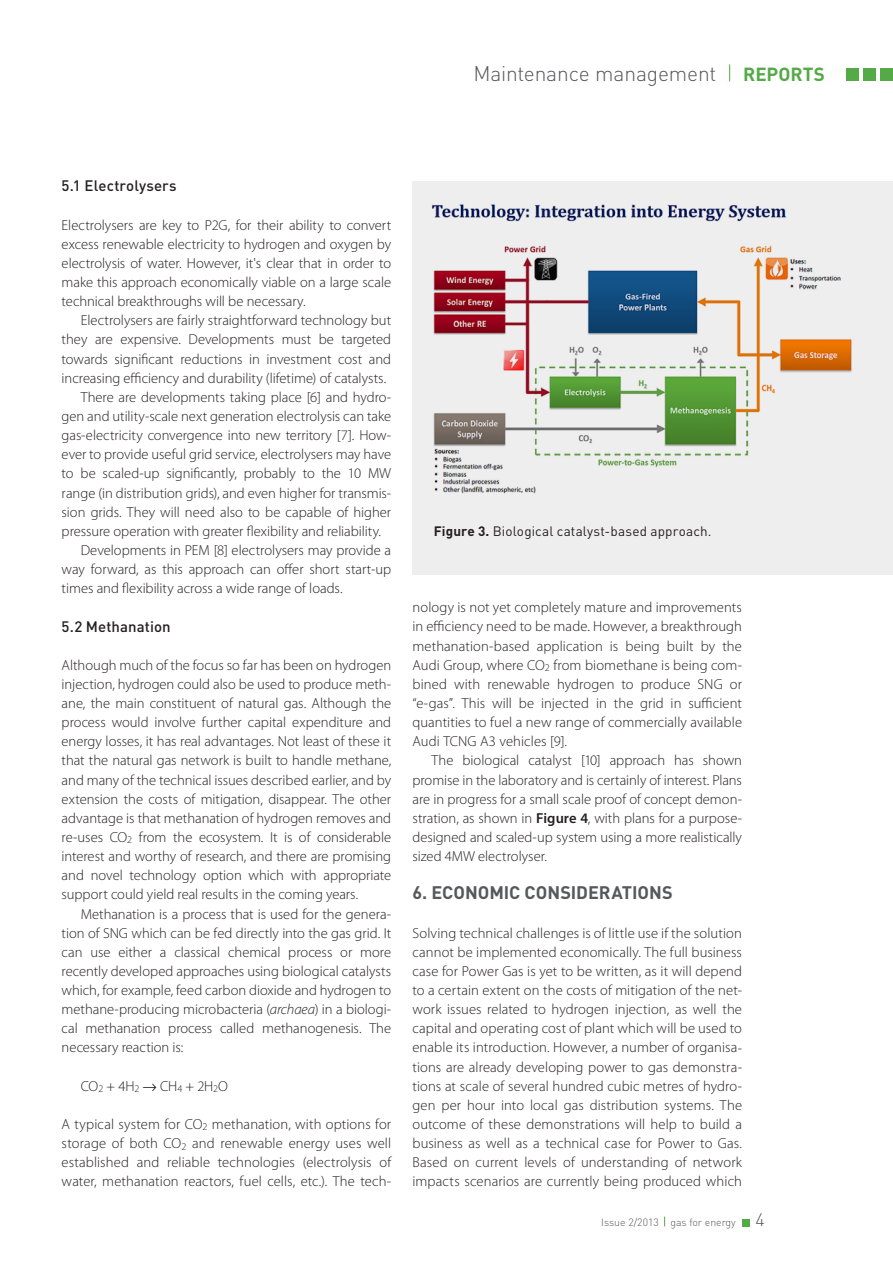
<style>
.page{position:relative;width:893px;height:1263px;background:#fff}
.page>*{position:absolute;margin:0;border:0;box-sizing:border-box;transform-origin:0 0}
.t1{font:300 21px "DIN";letter-spacing:-.01em;color:#57585a}
.t2{font:700 18.75px "DIN";letter-spacing:.005em;color:#54aa46}
.t3{font:700 18px "DIN";letter-spacing:-.005em;color:#57585a}
.t4{font:500 15px "DIN";letter-spacing:.005em;color:#231f20}
.t5{font:300 14.55px/19.2px "Myriad Pro";color:#231f20;text-align:justify}
.t6{font:13.5px "DIN";letter-spacing:.015em;color:#231f20}
.t7{font:300 10.5px "DIN";color:#57585a}
.s1{font-style:italic}
.s2{font-weight:700}
.s3{font-weight:600}
.s4{font-size:18px}
</style>
<div class="page">
<div style="left:742px;top:1219px;width:7px;height:7px;background:#54aa46"></div>
<svg style="left:729px;top:64px;width:1px;height:17px"></svg>
<div style="left:846px;top:68px;width:13px;height:13px;background:#54aa46"></div>
<div style="left:863px;top:68px;width:13px;height:13px;background:#54aa46"></div>
<div style="left:880px;top:68px;width:13px;height:13px;background:#54aa46"></div>
<div style="left:412px;top:181px;width:481px;height:393px;background:#eeeeef"></div>
<img style="left:431px;top:204px;width:421px;height:290px">
<h1 class="t1" style="left:473px;top:60px;width:244px">Maintenance management</h1>
<p class="t2" style="left:743px;top:62px;width:83px">REPORTS</p>
<p class="t4" style="left:62px;top:176px;width:116px">5.1 Electrolysers</p>
<p class="t5" style="left:62px;top:215px;width:331px">Electrolysers are key to P2G, for their ability to convert excess renewable electricity to hydrogen and oxygen by electrolysis of water. However, it's clear that in order to make this approach economically viable on a large scale technical breakthroughs will be necessary.</p>
<p class="t5" style="left:81px;top:311px;width:312px">Electrolysers are fairly straightforward technology but</p>
<p class="t5" style="left:62px;top:330px;width:331px">they are expensive. Developments must be targeted</p>
<p class="t5" style="left:62px;top:349px;width:331px">towards significant reductions in investment cost and</p>
<p class="t5" style="left:62px;top:368px;width:326px">increasing efficiency and durability (lifetime) of catalysts.</p>
<p class="t5" style="left:81px;top:388px;width:312px">There are developments taking place [6] and hydro-</p>
<p class="t5" style="left:62px;top:407px;width:331px">gen and utility-scale next generation electrolysis can take</p>
<p class="t5" style="left:62px;top:426px;width:331px">gas-electricity convergence into new territory [7]. How-</p>
<p class="t5" style="left:62px;top:445px;width:331px">ever to provide useful grid service, electrolysers may have</p>
<p class="t5" style="left:62px;top:464px;width:331px">to be scaled-up significantly, probably to the 10 MW</p>
<p class="t5" style="left:62px;top:483px;width:331px">range (in distribution grids), and even higher for transmis-</p>
<p class="t5" style="left:62px;top:502px;width:331px">sion grids. They will need also to be capable of higher</p>
<p class="t5" style="left:62px;top:522px;width:321px">pressure operation with greater flexibility and reliability.</p>
<p class="t5" style="left:81px;top:541px;width:312px">Developments in PEM [8] electrolysers may provide a</p>
<p class="t5" style="left:62px;top:560px;width:331px">way forward, as this approach can offer short start-up</p>
<p class="t5" style="left:62px;top:579px;width:283px">times and flexibility across a wide range of loads.</p>
<p class="t4" style="left:62px;top:616px;width:111px">5.2 Methanation</p>
<p class="t5" style="left:62px;top:655px;width:331px">Although much of the focus so far has been on hydrogen injection, hydrogen could also be used to produce meth&shy;ane, the main constituent of natural gas. Although the process would involve further capital expenditure and energy losses, it has real advantages. Not least of these it that the natural gas network is built to handle methane, and many of the technical issues described earlier, and by extension the costs of mitigation, disappear. The other advantage is that methanation of hydrogen removes and re-uses CO<sub>2</sub> from the ecosystem. It is of considerable interest and worthy of research, and there are promising and novel technology option which with appropriate support could yield real results in the coming years.</p>
<p class="t5" style="left:62px;top:904px;width:331px;text-indent:19px">Methanation is a process that is used for the genera&shy;tion of SNG which can be fed directly into the gas grid. It can use either a classical chemical process or more recently developed approaches using biological catalysts which, for example, feed carbon dioxide and hydrogen to methane-producing microbacteria (<span class="s1">archaea</span>) in a biologi&shy;cal methanation process called methanogenesis. The necessary reaction is:</p>
<p class="t5" style="left:81px;top:1076px;width:149px">CO<sub>2</sub> + 4H<sub>2</sub> → CH<sub>4</sub> + 2H<sub>2</sub>O</p>
<p class="t5" style="left:62px;top:1115px;width:331px">A typical system for CO<sub>2</sub> methanation, with options for storage of both CO<sub>2</sub> and renewable energy uses well established and reliable technologies (electrolysis of water, methanation reactors, fuel cells, etc.). The tech-</p>
<p class="t6" style="left:434px;top:522px;width:279px"><span class="s2">FIGURE 3.</span> Biological catalyst-based approach.</p>
<p class="t5" style="left:412px;top:598px;width:331px">nology is not yet completely mature and improvements in efficiency need to be made. However, a breakthrough methanation-based application is being built by the Audi Group, where CO<sub>2</sub> from biomethane is being com&shy;bined with renewable hydrogen to produce SNG or “e-gas”. This will be injected in the grid in sufficient quantities to fuel a new range of commercially available Audi TCNG A3 vehicles [9].</p>
<p class="t5" style="left:412px;top:751px;width:331px;text-indent:19px">The biological catalyst [10] approach has shown promise in the laboratory and is certainly of interest. Plans are in progress for a small scale proof of concept demon&shy;stration, as shown in <span class="s3">Figure 4</span>, with plans for a purpose&shy;designed and scaled-up system using a more realistically sized 4MW electrolyser.</p>
<p class="t3" style="left:412px;top:881px;width:262px">6. ECONOMIC CONSIDERATIONS</p>
<p class="t5" style="left:412px;top:923px;width:331px">Solving technical challenges is of little use if the solution cannot be implemented economically. The full business case for Power Gas is yet to be written, as it will depend to a certain extent on the costs of mitigation of the net&shy;work issues related to hydrogen injection, as well the capital and operating cost of plant which will be used to enable its introduction. However, a number of organisa&shy;tions are already developing power to gas demonstra&shy;tions at scale of several hundred cubic metres of hydro&shy;gen per hour into local gas distribution systems. The outcome of these demonstrations will help to build a business as well as a technical case for Power to Gas.<br>Based on current levels of understanding of network impacts scenarios are currently being produced which</p>
<p class="t7" style="left:601px;top:1216px;width:165px">Issue 2/2013 gas for energy <span class="s4">4</span></p>
</div>
